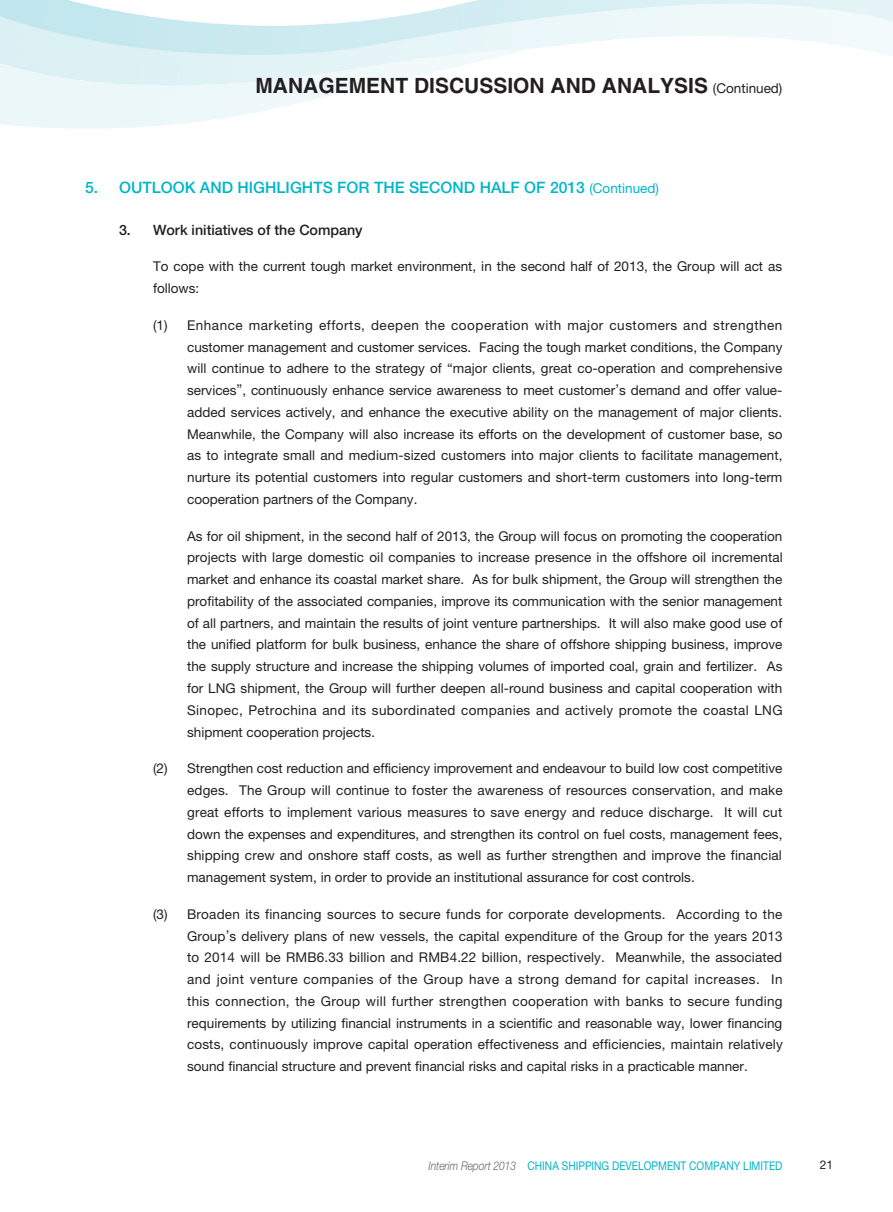
<style>
.page{position:relative;width:893px;height:1212px;background:#fff}
.page>*{position:absolute;margin:0;border:0;box-sizing:border-box;transform-origin:0 0}
.t1{font:700 21px "Helvetica LT Std";color:#231f20}
._3__標題{font:500 15.75px "Helvetica Neue LT Std";color:#00b5c8}
._4__副標題{font:500 14.25px "Helvetica Neue LT Std";color:#231f20}
._1__內文{font:13.5px/21.8px "Helvetica Neue LT Std";color:#231f20;text-align:justify}
.t2{font:12px "Helvetica Neue LT Std";color:#00b5c8;scale:.85 1}
.t3{font:12px "Helvetica Neue LT Std";color:#231f20}
.s1{font-family:"Helvetica Neue LT Std";font-weight:400;font-size:13.5px}
.s2{font-weight:400;font-size:13.5px}
.s3{font-weight:300;font-style:italic;color:#636366}
</style>
<div class="page">
<h1 class="t1" style="left:255px;top:73px;width:529px">MANAGEMENT DISCUSSION AND ANALYSIS <span class="s1">(Continued)</span></h1>
<p class="_3__標題" style="left:85px;top:178px;width:575px">5. OUTLOOK AND HIGHLIGHTS FOR THE SECOND HALF OF 2013 <span class="s2">(Continued)</span></p>
<p class="_4__副標題" style="left:119px;top:221px;width:245px">3. Work initiatives of the Company</p>
<p class="_1__內文" style="left:153px;top:256px;width:631px">To cope with the current tough market environment, in the second half of 2013, the Group will act as follows:</p>
<p class="_1__內文" style="left:187px;top:314px;width:597px;text-indent:-34px">(1) Enhance marketing efforts, deepen the cooperation with major customers and strengthen customer management and customer services. Facing the tough market conditions, the Company will continue to adhere to the strategy of “major clients, great co-operation and comprehensive services”, continuously enhance service awareness to meet customer’s demand and offer value&shy;added services actively, and enhance the executive ability on the management of major clients.<br>Meanwhile, the Company will also increase its efforts on the development of customer base, so as to integrate small and medium-sized customers into major clients to facilitate management, nurture its potential customers into regular customers and short-term customers into long-term cooperation partners of the Company.</p>
<p class="_1__內文" style="left:187px;top:525px;width:597px">As for oil shipment, in the second half of 2013, the Group will focus on promoting the cooperation projects with large domestic oil companies to increase presence in the offshore oil incremental market and enhance its coastal market share. As for bulk shipment, the Group will strengthen the profitability of the associated companies, improve its communication with the senior management of all partners, and maintain the results of joint venture partnerships. It will also make good use of the unified platform for bulk business, enhance the share of offshore shipping business, improve the supply structure and increase the shipping volumes of imported coal, grain and fertilizer. As for LNG shipment, the Group will further deepen all-round business and capital cooperation with Sinopec, Petrochina and its subordinated companies and actively promote the coastal LNG shipment cooperation projects.</p>
<p class="_1__內文" style="left:187px;top:757px;width:597px;text-indent:-34px">(2) Strengthen cost reduction and efficiency improvement and endeavour to build low cost competitive edges. The Group will continue to foster the awareness of resources conservation, and make great efforts to implement various measures to save energy and reduce discharge. It will cut down the expenses and expenditures, and strengthen its control on fuel costs, management fees, shipping crew and onshore staff costs, as well as further strengthen and improve the financial management system, in order to provide an institutional assurance for cost controls.</p>
<p class="_1__內文" style="left:187px;top:903px;width:597px;text-indent:-34px">(3) Broaden its financing sources to secure funds for corporate developments. According to the Group’s delivery plans of new vessels, the capital expenditure of the Group for the years 2013 to 2014 will be RMB6.33 billion and RMB4.22 billion, respectively. Meanwhile, the associated and joint venture companies of the Group have a strong demand for capital increases. In this connection, the Group will further strengthen cooperation with banks to secure funding requirements by utilizing financial instruments in a scientific and reasonable way, lower financing costs, continuously improve capital operation effectiveness and efficiencies, maintain relatively sound financial structure and prevent financial risks and capital risks in a practicable manner.</p>
<p class="t2" style="left:429px;top:1158px;width:418px"><span class="s3">Interim Report 2013</span> CHINA SHIPPING DEVELOPMENT COMPANY LIMITED</p>
<p class="t3" style="left:820px;top:1158px;width:15px">21</p>
</div>
